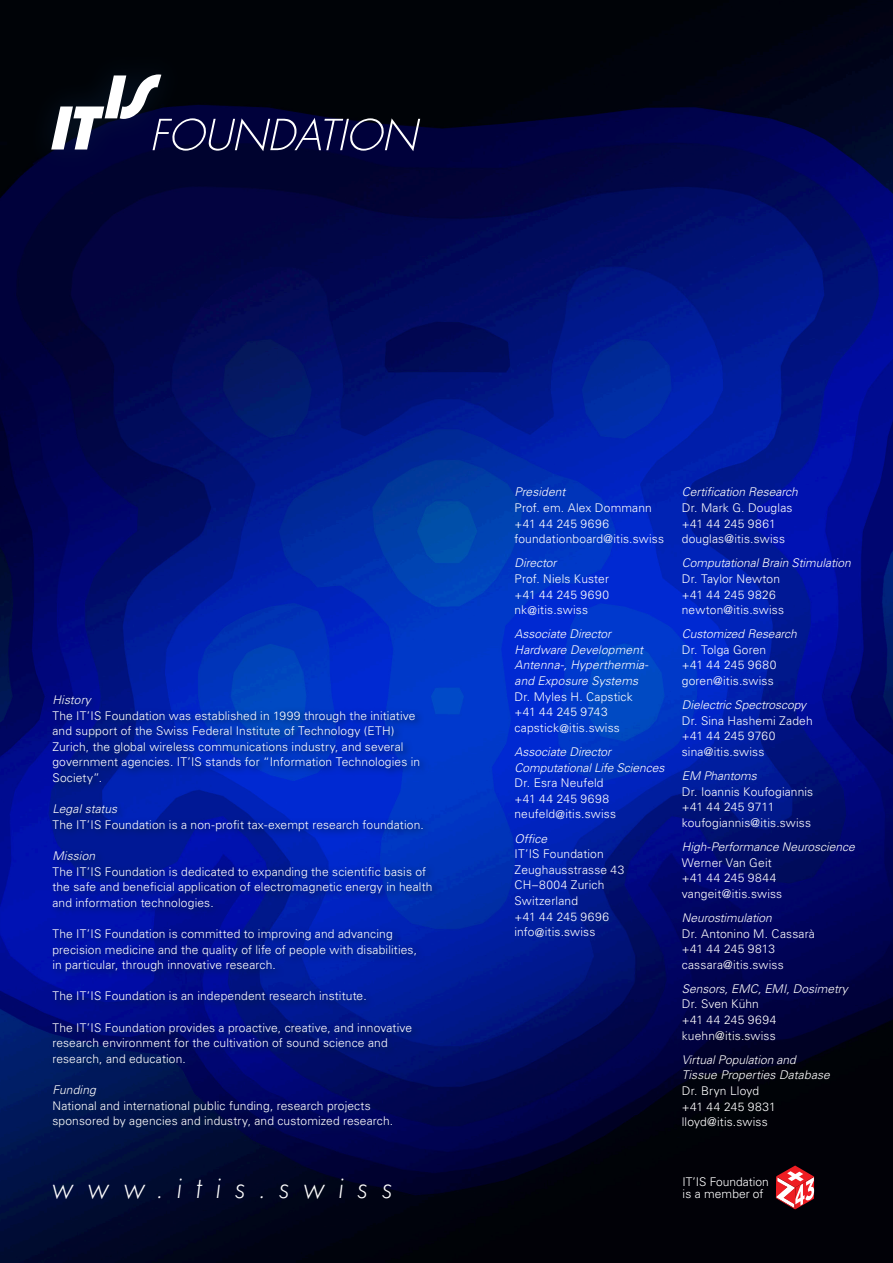
<style>
.page{position:relative;width:893px;height:1263px;background:#fff}
.page>*{position:absolute;margin:0;border:0;box-sizing:border-box;transform-origin:0 0}
.t1{font:italic 300 33px "Futura EFTU";letter-spacing:.405em;color:#fff}
.t2{font:300 12px/15.6px "Univers LT Pro 45";letter-spacing:.01em;color:#fff}
.t3{font:italic 300 12px/15.6px "Univers LT Pro 45";color:#fff}
.t4{font:300 12px "Univers LT Pro 45";letter-spacing:.045em;color:#fff}
.t5{font:300 12px "Univers LT Pro 45";letter-spacing:.04em;color:#fff}
.t6{font:300 12px "Univers LT Pro 45";letter-spacing:.035em;color:#fff}
</style>
<div class="page">
<img style="left:0;top:0;width:893px;height:1263px">
<div style="left:26px;top:48px;width:161px;height:129px;background:#0c2342;opacity:.54"></div>
<svg style="left:51px;top:74px;width:369px;height:77px;background:#23263e"></svg>
<svg style="left:776px;top:1165px;width:38px;height:44px"></svg>
<svg style="left:49px;top:692px;width:392px;height:445px;background:#001a94"></svg>
<p class="t3" style="left:52px;top:692px;width:40px">History</p>
<p class="t2" style="left:52px;top:707px;width:369px">The IT’IS Foundation was established in 1999 through the initiative and support of the Swiss Federal Institute of Technology (ETH)<br>Zurich, the global wireless communications industry, and several government agencies. IT’IS stands for “Information Technologies in Society”.</p>
<p class="t3" style="left:52px;top:801px;width:66px">Legal status</p>
<p class="t2" style="left:52px;top:817px;width:373px">The IT’IS Foundation is a non-profit tax-exempt research foundation.</p>
<p class="t3" style="left:52px;top:848px;width:44px">Mission</p>
<p class="t2" style="left:52px;top:863px;width:382px">The IT’IS Foundation is dedicated to expanding the scientific basis of the safe and beneficial application of electromagnetic energy in health and information technologies.</p>
<p class="t2" style="left:52px;top:926px;width:366px">The IT’IS Foundation is committed to improving and advancing precision medicine and the quality of life of people with disabilities, in particular, through innovative research.</p>
<p class="t2" style="left:52px;top:988px;width:316px">The IT’IS Foundation is an independent research institute.</p>
<p class="t2" style="left:52px;top:1019px;width:361px">The IT’IS Foundation provides a proactive, creative, and innovative research environment for the cultivation of sound science and research, and education.</p>
<p class="t3" style="left:52px;top:1082px;width:45px">Funding</p>
<p class="t2" style="left:52px;top:1097px;width:342px">National and international public funding, research projects sponsored by agencies and industry, and customized research.</p>
<p class="t3" style="left:514px;top:484px;width:53px">President</p>
<p class="t2" style="left:514px;top:500px;width:139px">Prof. em. Alex Dommann</p>
<p class="t4" style="left:514px;top:516px;width:96px">+41 44 245 9696</p>
<p class="t2" style="left:514px;top:531px;width:151px">foundationboard@itis.swiss</p>
<p class="t3" style="left:514px;top:555px;width:43px">Director</p>
<p class="t2" style="left:514px;top:571px;width:96px">Prof. Niels Kuster</p>
<p class="t4" style="left:514px;top:587px;width:96px">+41 44 245 9690</p>
<p class="t2" style="left:514px;top:602px;width:75px">nk@itis.swiss</p>
<p class="t3" style="left:514px;top:626px;width:136px">Associate Director<br>Hardware Development<br>Antenna-, Hyperthermia&shy;and Exposure Systems</p>
<p class="t2" style="left:514px;top:689px;width:120px">Dr. Myles H. Capstick</p>
<p class="t2" style="left:514px;top:704px;width:95px">+41 44 245 9743</p>
<p class="t2" style="left:514px;top:720px;width:107px">capstick@itis.swiss</p>
<p class="t3" style="left:514px;top:744px;width:152px">Associate Director<br>Computational Life Sciences</p>
<p class="t2" style="left:514px;top:775px;width:91px">Dr. Esra Neufeld</p>
<p class="t4" style="left:514px;top:791px;width:96px">+41 44 245 9698</p>
<p class="t2" style="left:514px;top:806px;width:103px">neufeld@itis.swiss</p>
<p class="t3" style="left:514px;top:830px;width:34px">Office</p>
<p class="t2" style="left:514px;top:846px;width:91px">IT’IS Foundation</p>
<p class="t2" style="left:514px;top:862px;width:112px">Zeughausstrasse 43</p>
<p class="t2" style="left:514px;top:877px;width:91px">CH–8004 Zurich</p>
<p class="t2" style="left:514px;top:893px;width:65px">Switzerland</p>
<p class="t4" style="left:514px;top:909px;width:96px">+41 44 245 9696</p>
<p class="t2" style="left:514px;top:924px;width:82px">info@itis.swiss</p>
<p class="t3" style="left:682px;top:484px;width:117px">Certification Research</p>
<p class="t2" style="left:682px;top:500px;width:112px">Dr. Mark G. Douglas</p>
<p class="t5" style="left:682px;top:516px;width:95px">+41 44 245 9861</p>
<p class="t2" style="left:682px;top:531px;width:105px">douglas@itis.swiss</p>
<p class="t3" style="left:682px;top:555px;width:170px">Computational Brain Stimulation</p>
<p class="t2" style="left:682px;top:571px;width:100px">Dr. Taylor Newton</p>
<p class="t6" style="left:682px;top:587px;width:95px">+41 44 245 9826</p>
<p class="t2" style="left:682px;top:602px;width:104px">newton@itis.swiss</p>
<p class="t3" style="left:682px;top:626px;width:117px">Customized Research</p>
<p class="t2" style="left:682px;top:642px;width:86px">Dr. Tolga Goren</p>
<p class="t4" style="left:682px;top:658px;width:96px">+41 44 245 9680</p>
<p class="t2" style="left:682px;top:673px;width:93px">goren@itis.swiss</p>
<p class="t3" style="left:682px;top:697px;width:126px">Dielectric Spectroscopy</p>
<p class="t2" style="left:682px;top:713px;width:132px">Dr. Sina Hashemi Zadeh</p>
<p class="t2" style="left:682px;top:728px;width:95px">+41 44 245 9760</p>
<p class="t2" style="left:682px;top:744px;width:84px">sina@itis.swiss</p>
<p class="t3" style="left:682px;top:768px;width:76px">EM Phantoms</p>
<p class="t2" style="left:682px;top:784px;width:133px">Dr. Ioannis Koufogiannis</p>
<p class="t2" style="left:682px;top:799px;width:94px">+41 44 245 9711</p>
<p class="t2" style="left:682px;top:815px;width:131px">koufogiannis@itis.swiss</p>
<p class="t3" style="left:682px;top:839px;width:174px">High-Performance Neuroscience</p>
<p class="t2" style="left:682px;top:854px;width:91px">Werner Van Geit</p>
<p class="t4" style="left:682px;top:871px;width:96px">+41 44 245 9844</p>
<p class="t2" style="left:682px;top:886px;width:102px">vangeit@itis.swiss</p>
<p class="t3" style="left:682px;top:910px;width:91px">Neurostimulation</p>
<p class="t2" style="left:682px;top:925px;width:135px">Dr. Antonino M. Cassarà</p>
<p class="t2" style="left:682px;top:941px;width:95px">+41 44 245 9813</p>
<p class="t2" style="left:682px;top:957px;width:103px">cassara@itis.swiss</p>
<p class="t3" style="left:682px;top:981px;width:167px">Sensors, EMC, EMI, Dosimetry</p>
<p class="t2" style="left:682px;top:996px;width:79px">Dr. Sven Kühn</p>
<p class="t4" style="left:682px;top:1012px;width:96px">+41 44 245 9694</p>
<p class="t2" style="left:682px;top:1027px;width:95px">kuehn@itis.swiss</p>
<p class="t3" style="left:682px;top:1052px;width:150px">Virtual Population and<br>Tissue Properties Database</p>
<p class="t2" style="left:682px;top:1083px;width:79px">Dr. Bryn Lloyd</p>
<p class="t5" style="left:682px;top:1099px;width:95px">+41 44 245 9831</p>
<p class="t2" style="left:682px;top:1114px;width:87px">lloyd@itis.swiss</p>
<p class="t2" style="left:682px;top:1173px;width:88px">IT’IS Foundation</p>
<p class="t1" style="left:52px;top:1169px;width:342px">www.itis.swiss</p>
<p class="t2" style="left:682px;top:1186px;width:82px">is a member of</p>
</div>
